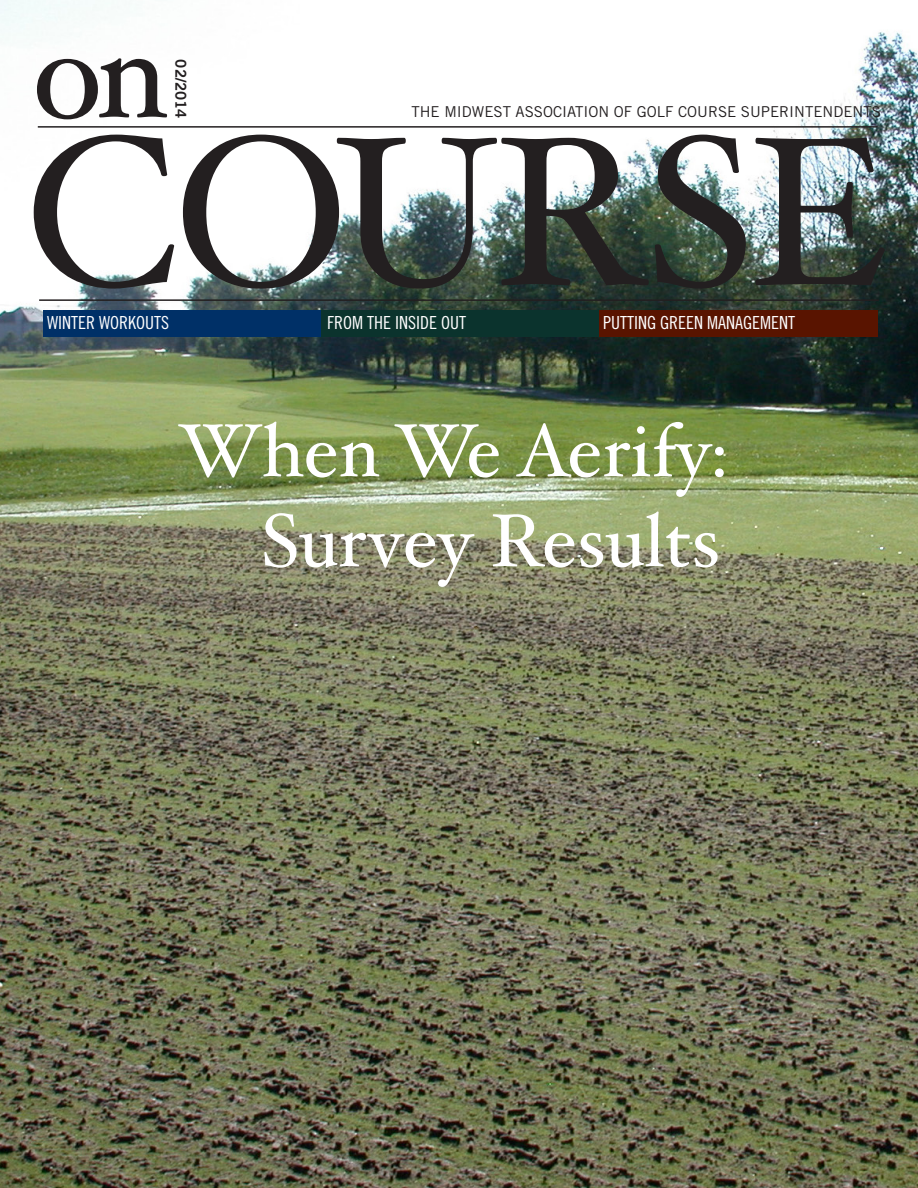
<style>
.page{position:relative;width:918px;height:1188px;background:#fff}
.page>*{position:absolute;margin:0;border:0;box-sizing:border-box;transform-origin:0 0}
.t1{font:211.95px "Hoefler Text";letter-spacing:-.02em;color:#231f20}
.t2{font:130.95px "Hoefler Text";color:#231f20}
.t3{font:75px/90px "Hoefler Text";color:#fff;text-align:right}
.t4{font:18px "Trade Gothic LT Std Cn 18";color:#fff}
.t5{font:15px "Trade Gothic LT Std";color:#231f20}
.t6{font:15px "Trade Gothic LT Std Bd 2";color:#231f20}
</style>
<div class="page">
<img style="left:0;top:0;width:918px;height:1188px">
<hr style="left:38px;top:126px;width:839px;height:2px;background:#231f20">
<hr style="left:39px;top:299px;width:840px;height:2px;background:#231f20">
<div style="left:44px;top:310px;width:278px;height:27px;background:#003067"></div>
<div style="left:321px;top:310px;width:279px;height:27px;background:#0b332d"></div>
<div style="left:599px;top:310px;width:279px;height:27px;background:#591400"></div>
<h2 class="t2" style="left:32px;top:-5px;width:137px">on</h2>
<p class="t6" style="left:190px;top:59px;width:61px;rotate:90deg">02/2014</p>
<p class="t5" style="left:411px;top:102px;width:471px">THE MIDWEST ASSOCIATION OF GOLF COURSE SUPERINTENDENTS</p>
<h1 class="t1" style="left:24px;top:87px;width:865px">COURSE</h1>
<p class="t4" style="left:47px;top:312px;width:123px">WINTER WORKOUTS</p>
<p class="t4" style="left:327px;top:312px;width:140px">FROM THE INSIDE OUT</p>
<p class="t4" style="left:603px;top:312px;width:193px">PUTTING GREEN MANAGEMENT</p>
<h3 class="t3" style="left:178px;top:405px;width:552px">When We Aerify:<br>Survey Results</h3>
</div>
